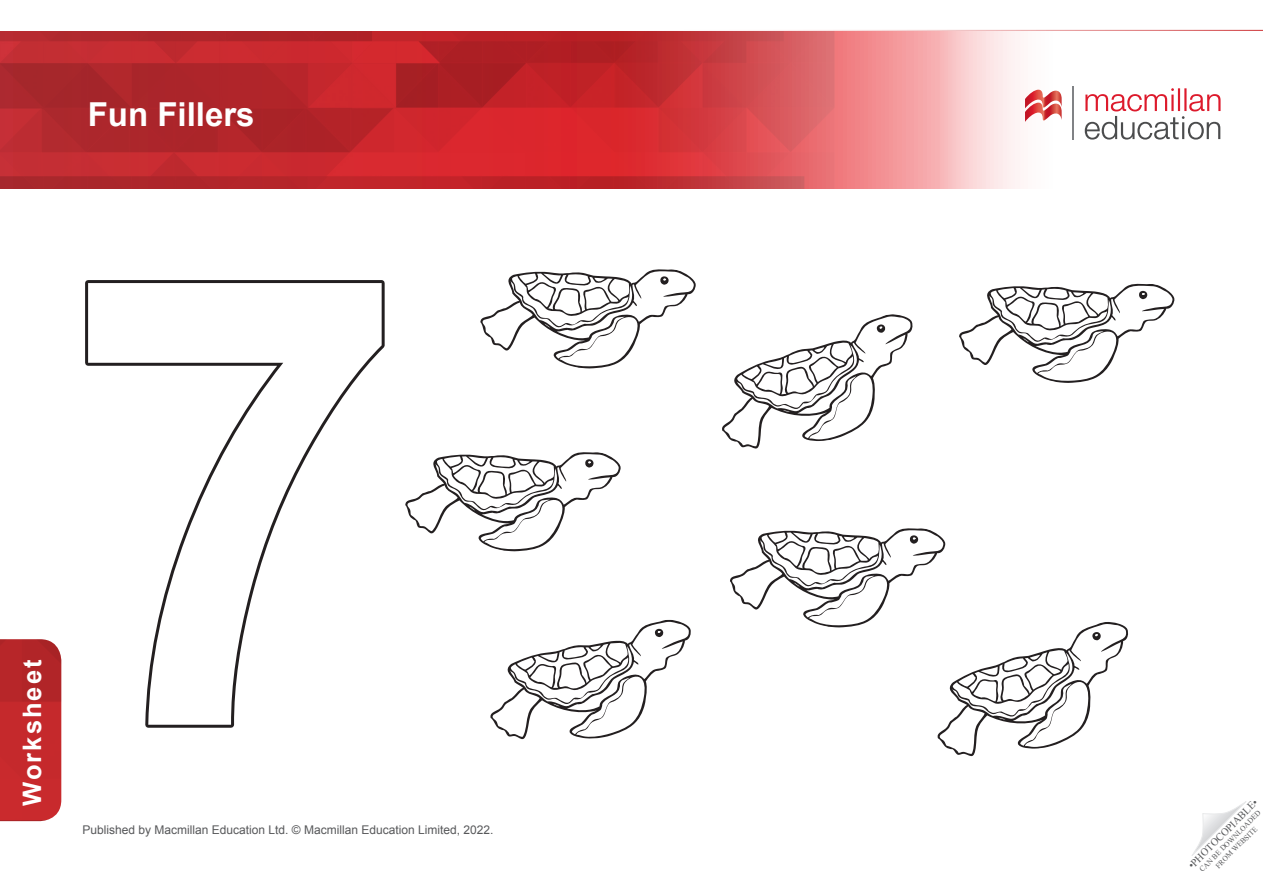
<style>
.page{position:relative;width:1263px;height:893px;background:#fff}
.page>*{position:absolute;margin:0;border:0;box-sizing:border-box;transform-origin:0 0}
.t1{font:700 625.5px "Arial";color:#fff}
.t2{font:700 33px "Arial";color:#fff}
.t3{font:700 25.5px "Arial";letter-spacing:.08em;color:#fff}
.t4{font:12px "Arial";color:#57585a}
.t5{font:10.5px "Times New Roman";color:#57585a}
.t6{font:7.5px/9px "Times New Roman";color:#57585a;text-align:center}
</style>
<div class="page">
<img style="left:0;top:31px;width:935px;height:157px">
<svg style="left:935px;top:31px;width:286px;height:158px"></svg>
<svg style="left:1025px;top:89px;width:37px;height:34px"></svg>
<hr style="left:1073px;top:86px;width:1px;height:54px;background:#808285">
<svg style="left:1085px;top:88px;width:135px;height:52px"></svg>
<hr style="left:0;top:30px;width:1263px;height:1px;background:#cb2b2e">
<svg style="left:1192px;top:801px;width:54px;height:55px"></svg>
<img style="left:0;top:639px;width:61px;height:182px">
<svg style="left:85px;top:280px;width:300px;height:448px"></svg>
<svg style="left:480px;top:269px;width:216px;height:100px"></svg>
<svg style="left:405px;top:452px;width:216px;height:99px"></svg>
<svg style="left:490px;top:620px;width:201px;height:119px"></svg>
<svg style="left:959px;top:283px;width:216px;height:100px"></svg>
<svg style="left:722px;top:314px;width:191px;height:135px"></svg>
<svg style="left:730px;top:528px;width:398px;height:229px"></svg>
<h2 class="t2" style="left:88px;top:93px;width:168px">Fun Fillers</h2>
<h3 class="t3" style="left:15px;top:806px;width:148px;rotate:-90deg">Worksheet</h3>
<p class="t1" style="left:62px;top:93px;width:349px">7</p>
<p class="t4" style="left:83px;top:822px;width:413px">Published by Macmillan Education Ltd. © Macmillan Education Limited, 2022.</p>
<p class="t5" style="left:1185px;top:862px;width:95px;rotate:-45deg">•PHOTOCOPIABLE•</p>
<p class="t6" style="left:1197px;top:867px;width:85px;rotate:-45deg">CAN BE DOWNLOADED<br>FROM WEBSITE</p>
</div>
